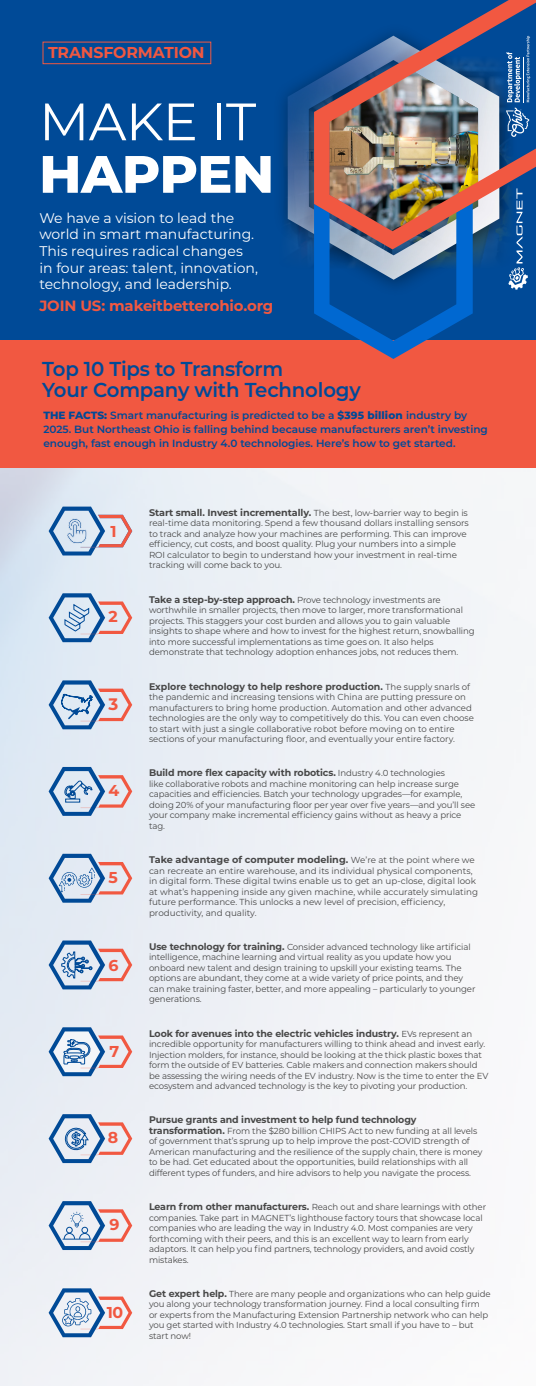
<style>
.page{position:relative;width:536px;height:1386px;background:#fff}
.page>*{position:absolute;margin:0;border:0;box-sizing:border-box;transform-origin:0 0}
.t1{font:52.5px "Montserrat";letter-spacing:-.01em;color:#fff}
.t2{font:800 52.5px "Montserrat";letter-spacing:-.01em;color:#fff}
.t3{font:600 20.12px/21px "Montserrat";letter-spacing:-.01em;color:#004a97}
.t4{font:700 16.62px "Montserrat";color:#f15841}
.t5{font:700 15.75px "Montserrat";letter-spacing:-.01em;color:#f15841}
.t6{font:700 14.88px "Montserrat";letter-spacing:-.01em;color:#f15841}
.t7{font:14px/16.6px "Montserrat";color:#fff}
.t8{font:600 10.5px/14px "Montserrat";color:#004a97}
.t9{font:700 9.62px "Montserrat";letter-spacing:-.01em;color:#474747}
.t10{font:8.75px/10.5px "Montserrat";letter-spacing:-.01em;color:#474747}
.s1{font-weight:800}
.s2{font-weight:400;font-size:8.75px}
.s3{font-weight:700;font-size:9.62px}
</style>
<div class="page">
<img style="left:0;top:467px;width:536px;height:919px">
<div style="left:0;top:0;width:536px;height:391px;background:#004a97"></div>
<div style="left:0;top:340px;width:536px;height:127px;background:#f15841"></div>
<div style="left:273px;top:23px;width:245px;height:274px;background:#000;opacity:.41"></div>
<img style="left:287px;top:36px;width:212px;height:244px">
<svg style="left:314px;top:249px;width:158px;height:110px"></svg>
<div style="left:43px;top:42px;width:168px;height:22px;border:1px solid #f15841"></div>
<img style="left:314px;top:0;width:222px;height:249px">
<svg style="left:506px;top:108px;width:23px;height:29px"></svg>
<svg style="left:506px;top:36px;width:24px;height:66px"></svg>
<svg style="left:508px;top:188px;width:19px;height:102px"></svg>
<svg style="left:49px;top:854px;width:83px;height:49px;background:#b9c2d6"></svg>
<svg style="left:49px;top:507px;width:83px;height:49px;background:#b9c4d8"></svg>
<svg style="left:49px;top:593px;width:83px;height:49px;background:#b8c2d7"></svg>
<svg style="left:49px;top:767px;width:83px;height:49px;background:#b6c0d5"></svg>
<svg style="left:49px;top:941px;width:83px;height:48px;background:#b4bed3"></svg>
<svg style="left:49px;top:1027px;width:83px;height:49px"></svg>
<svg style="left:49px;top:1288px;width:83px;height:49px"></svg>
<svg style="left:49px;top:1201px;width:83px;height:49px;background:#c1c6d7"></svg>
<svg style="left:49px;top:680px;width:83px;height:49px;background:#b4c0d5"></svg>
<svg style="left:49px;top:1114px;width:83px;height:49px;background:#bac2d5"></svg>
<h3 class="t5" style="left:48px;top:41px;width:158px">TRANSFORMATION</h3>
<h1 class="t1" style="left:39px;top:86px;width:218px">MAKE IT</h1>
<h1 class="t2" style="left:39px;top:136px;width:236px">HAPPEN</h1>
<h3 class="t7" style="left:39px;top:209px;width:220px">We have a vision to lead the world in smart manufacturing.<br>This requires radical changes in four areas: talent, innovation, technology, and leadership.</h3>
<h3 class="t6" style="left:39px;top:295px;width:235px">JOIN US: makeitbetterohio.org</h3>
<h2 class="t3" style="left:42px;top:358px;width:320px">Top 10 Tips to Transform<br>Your Company with Technology</h2>
<p class="t8" style="left:43px;top:408px;width:446px"><span class="s1">THE FACTS:</span> Smart manufacturing is predicted to be a <span class="s1">$395 billion</span> industry by<br>2025. But Northeast Ohio is falling behind because manufacturers aren’t investing enough, fast enough in Industry 4.0 technologies. Here’s how to get started.</p>
<h3 class="t5" style="left:110px;top:520px;width:8px">1</h3>
<h3 class="t5" style="left:108px;top:605px;width:11px">2</h3>
<h3 class="t4" style="left:108px;top:692px;width:11px">3</h3>
<h3 class="t5" style="left:108px;top:779px;width:12px">4</h3>
<h3 class="t5" style="left:108px;top:866px;width:11px">5</h3>
<h3 class="t5" style="left:108px;top:954px;width:12px">6</h3>
<h3 class="t5" style="left:109px;top:1040px;width:11px">7</h3>
<h3 class="t5" style="left:108px;top:1126px;width:12px">8</h3>
<h3 class="t5" style="left:109px;top:1213px;width:12px">9</h3>
<h3 class="t5" style="left:107px;top:1301px;width:18px">10</h3>
<p class="t9" style="left:149px;top:506px;width:320px">Start small. Invest incrementally. <span class="s2">The best, low-barrier way to begin is</span></p>
<p class="t10" style="left:149px;top:518px;width:321px">real-time data monitoring. Spend a few thousand dollars installing sensors to track and analyze how your machines are performing. This can improve efficiency, cut costs, and boost quality. Plug your numbers into a simple ROI calculator to begin to understand how your investment in real-time tracking will come back to you.</p>
<p class="t10" style="left:149px;top:594px;width:327px"><span class="s3">Take a step-by-step approach.</span> Prove technology investments are worthwhile in smaller projects, then move to larger, more transformational projects. This staggers your cost burden and allows you to gain valuable insights to shape where and how to invest for the highest return, snowballing into more successful implementations as time goes on. It also helps demonstrate that technology adoption enhances jobs, not reduces them.</p>
<p class="t9" style="left:149px;top:679px;width:322px">Explore technology to help reshore production. <span class="s2">The supply snarls of</span></p>
<p class="t10" style="left:149px;top:692px;width:326px">the pandemic and increasing tensions with China are putting pressure on manufacturers to bring home production. Automation and other advanced technologies are the only way to competitively do this. You can even choose to start with just a single collaborative robot before moving on to entire sections of your manufacturing floor, and eventually your entire factory.</p>
<p class="t9" style="left:149px;top:766px;width:297px">Build more flex capacity with robotics. <span class="s2">Industry 4.0 technologies</span></p>
<p class="t10" style="left:149px;top:778px;width:328px">like collaborative robots and machine monitoring can help increase surge capacities and efficiencies. Batch your technology upgrades—for example, doing 20% of your manufacturing floor per year over five years—and you’ll see your company make incremental efficiency gains without as heavy a price tag.</p>
<p class="t9" style="left:149px;top:853px;width:327px">Take advantage of computer modeling. <span class="s2">We’re at the point where we</span></p>
<p class="t10" style="left:149px;top:865px;width:330px">can recreate an entire warehouse, and its individual physical components, in digital form. These digital twins enable us to get an up-close, digital look at what’s happening inside any given machine, while accurately simulating future performance. This unlocks a new level of precision, efficiency, productivity, and quality.</p>
<p class="t10" style="left:149px;top:941px;width:328px"><span class="s3">Use technology for training.</span> Consider advanced technology like artificial intelligence, machine learning and virtual reality as you update how you onboard new talent and design training to upskill your existing teams. The options are abundant, they come at a wide variety of price points, and they can make training faster, better, and more appealing – particularly to younger generations.</p>
<p class="t9" style="left:149px;top:1026px;width:325px">Look for avenues into the electric vehicles industry. <span class="s2">EVs represent an</span></p>
<p class="t10" style="left:149px;top:1038px;width:341px">incredible opportunity for manufacturers willing to think ahead and invest early.<br>Injection molders, for instance, should be looking at the thick plastic boxes that form the outside of EV batteries. Cable makers and connection makers should be assessing the wiring needs of the EV industry. Now is the time to enter the EV ecosystem and advanced technology is the key to pivoting your production.</p>
<p class="t9" style="left:149px;top:1113px;width:269px">Pursue grants and investment to help fund technology</p>
<p class="t10" style="left:149px;top:1125px;width:335px"><span class="s3">transformation.</span> From the $280 billion CHIPS Act to new funding at all levels of government that’s sprung up to help improve the post-COVID strength of American manufacturing and the resilience of the supply chain, there is money to be had. Get educated about the opportunities, build relationships with all different types of funders, and hire advisors to help you navigate the process.</p>
<p class="t10" style="left:149px;top:1202px;width:338px"><span class="s3">Learn from other manufacturers.</span> Reach out and share learnings with other companies. Take part in MAGNET’s lighthouse factory tours that showcase local companies who are leading the way in Industry 4.0. Most companies are very forthcoming with their peers, and this is an excellent way to learn from early adaptors. It can help you find partners, technology providers, and avoid costly mistakes.</p>
<p class="t10" style="left:149px;top:1288px;width:343px"><span class="s3">Get expert help.</span> There are many people and organizations who can help guide you along your technology transformation journey. Find a local consulting firm or experts from the Manufacturing Extension Partnership network who can help you get started with Industry 4.0 technologies. Start small if you have to – but start now!</p>
</div>
